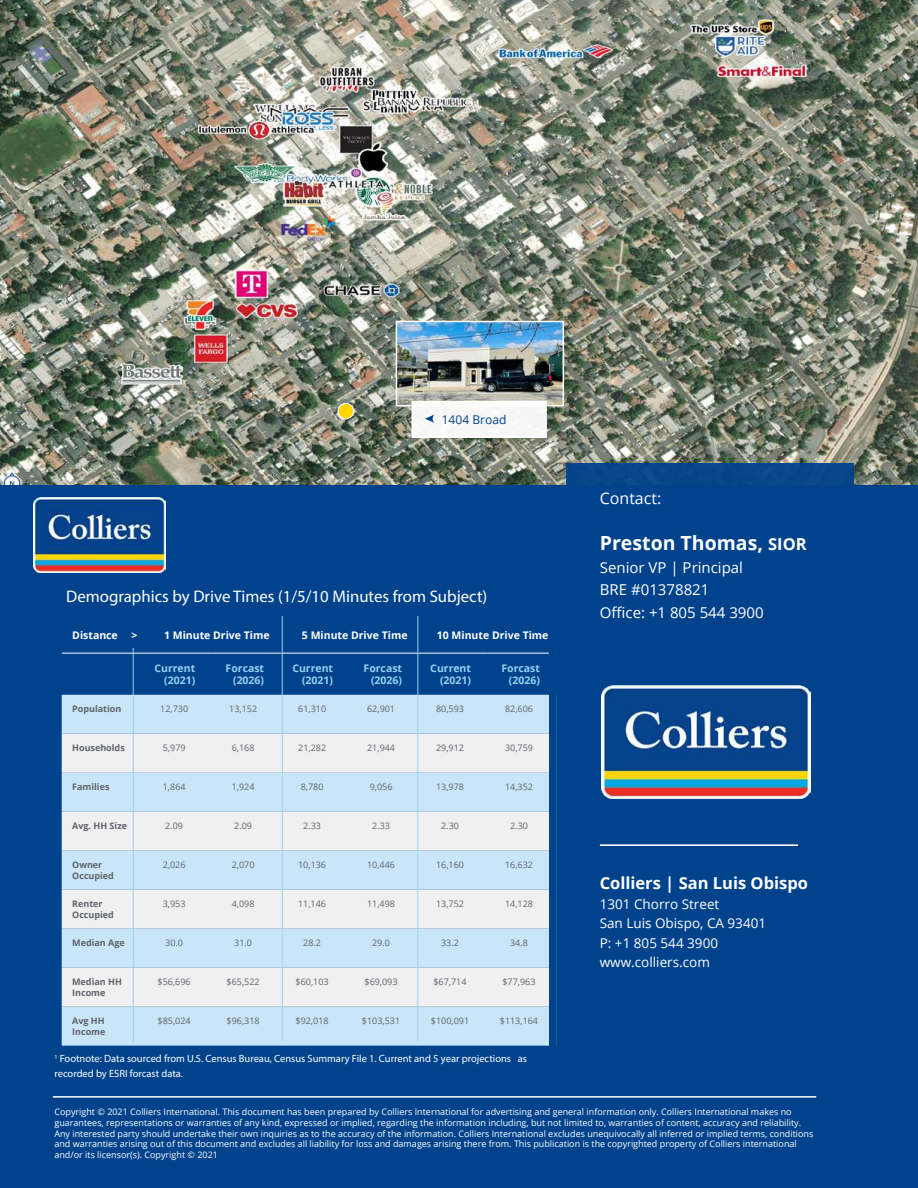
<style>
.page{position:relative;width:918px;height:1188px;background:#fff}
.page>*{position:absolute;margin:0;border:0;box-sizing:border-box;transform-origin:0 0}
.t1{font:700 19.5px "Open Sans";color:#fff}
.t2{font:16.8px "Myriad Pro";color:#fff}
.t3{font:700 16.5px "Open Sans";color:#fff}
.t4{font:15.9px "Open Sans";color:#fff}
.t5{font:15px/22.5px "Open Sans";color:#fff}
.t6{font:13.5px/19.5px "Open Sans";color:#fff}
.t7{font:12.15px "Open Sans";color:#00438c}
.t8{font:10.5px/15px "Myriad Pro";color:#fff}
.t9{font:700 10.5px/12px "Open Sans";color:#96d1f2;text-align:right}
.t10{font:700 10.5px "Open Sans";color:#fff}
.t11{font:9px/10.8px "Open Sans";color:#fff}
.t12{font:9px "Open Sans";color:#5f636a}
.t13{font:700 9px/10.5px "Open Sans";color:#5f636a}
.s1{font-size:16.5px}
</style>
<div class="page">
<div style="left:0;top:485px;width:918px;height:703px;background:#00438c"></div>
<hr style="left:53px;top:1096px;width:763px;height:2px;background:#fff">
<img style="left:0;top:0;width:918px;height:485px">
<div style="left:567px;top:463px;width:287px;height:582px;background:#00438c"></div>
<hr style="left:600px;top:844px;width:198px;height:2px;background:#fff">
<svg style="left:63px;top:621px;width:485px;height:74px"></svg>
<div style="left:63px;top:695px;width:485px;height:351px;background:#c9e6f8"></div>
<svg style="left:63px;top:734px;width:485px;height:273px;background:#deeaf3"></svg>
<hr style="left:61px;top:653px;width:81px;height:1px;background:#fff">
<hr style="left:142px;top:653px;width:69px;height:1px;background:#fff">
<hr style="left:211px;top:653px;width:69px;height:1px;background:#fff">
<hr style="left:280px;top:653px;width:69px;height:1px;background:#fff">
<hr style="left:349px;top:653px;width:69px;height:1px;background:#fff">
<hr style="left:418px;top:653px;width:69px;height:1px;background:#fff">
<hr style="left:487px;top:653px;width:69px;height:1px;background:#fff">
<hr style="left:417px;top:616px;width:1px;height:425px;background:#96d1f2">
<hr style="left:282px;top:616px;width:1px;height:425px;background:#96d1f2">
<hr style="left:133px;top:648px;width:1px;height:394px;background:#96d1f2">
<img style="left:601px;top:685px;width:210px;height:113px">
<img style="left:33px;top:498px;width:132px;height:75px">
<img style="left:399px;top:324px;width:162px;height:79px">
<div style="left:396px;top:321px;width:168px;height:85px;border:2px solid #fff"></div>
<div style="left:338px;top:403px;width:15px;height:16px;background:#ffd600;border-radius:50%"></div>
<div style="left:338px;top:403px;width:16px;height:16px;border:1px solid #fff;border-radius:50%"></div>
<div style="left:412px;top:402px;width:134px;height:35px;background:#f7f8f7"></div>
<svg style="left:425px;top:415px;width:10px;height:8px"></svg>
<h3 class="t7" style="left:442px;top:412px;width:66px">1404 Broad</h3>
<h2 class="t2" style="left:66px;top:586px;width:423px">Demographics by Drive Times (1/5/10 Minutes from Subject)</h2>
<p class="t10" style="left:72px;top:628px;width:47px">Distance</p>
<p class="t10" style="left:132px;top:628px;width:7px">&gt;</p>
<p class="t10" style="left:164px;top:628px;width:107px">1 Minute Drive Time</p>
<p class="t10" style="left:302px;top:628px;width:107px">5 Minute Drive Time</p>
<p class="t10" style="left:437px;top:628px;width:113px">10 Minute Drive Time</p>
<p class="t9" style="left:154px;top:662px;width:42px">Current (2021)</p>
<p class="t9" style="left:226px;top:662px;width:40px">Forcast (2026)</p>
<p class="t9" style="left:292px;top:662px;width:42px">Current (2021)</p>
<p class="t9" style="left:364px;top:662px;width:40px">Forcast (2026)</p>
<p class="t9" style="left:430px;top:662px;width:42px">Current (2021)</p>
<p class="t9" style="left:502px;top:662px;width:40px">Forcast (2026)</p>
<p class="t13" style="left:72px;top:704px;width:51px">Population</p>
<p class="t12" style="left:160px;top:703px;width:29px">12,730</p>
<p class="t12" style="left:229px;top:703px;width:29px">13,152</p>
<p class="t12" style="left:298px;top:703px;width:29px">61,310</p>
<p class="t12" style="left:367px;top:703px;width:29px">62,901</p>
<p class="t12" style="left:436px;top:703px;width:29px">80,593</p>
<p class="t12" style="left:505px;top:703px;width:29px">82,606</p>
<p class="t13" style="left:72px;top:743px;width:54px">Households</p>
<p class="t12" style="left:163px;top:742px;width:24px">5,979</p>
<p class="t12" style="left:232px;top:742px;width:24px">6,168</p>
<p class="t12" style="left:298px;top:742px;width:29px">21,282</p>
<p class="t12" style="left:367px;top:742px;width:29px">21,944</p>
<p class="t12" style="left:436px;top:742px;width:29px">29,912</p>
<p class="t12" style="left:505px;top:742px;width:29px">30,759</p>
<p class="t13" style="left:72px;top:782px;width:39px">Families</p>
<p class="t12" style="left:163px;top:781px;width:24px">1,864</p>
<p class="t12" style="left:232px;top:781px;width:24px">1,924</p>
<p class="t12" style="left:301px;top:781px;width:24px">8,780</p>
<p class="t12" style="left:370px;top:781px;width:24px">9,056</p>
<p class="t12" style="left:436px;top:781px;width:29px">13,978</p>
<p class="t12" style="left:505px;top:781px;width:29px">14,352</p>
<p class="t13" style="left:72px;top:821px;width:56px">Avg. HH Size</p>
<p class="t12" style="left:165px;top:820px;width:19px">2.09</p>
<p class="t12" style="left:234px;top:820px;width:19px">2.09</p>
<p class="t12" style="left:303px;top:820px;width:19px">2.33</p>
<p class="t12" style="left:372px;top:820px;width:19px">2.33</p>
<p class="t12" style="left:441px;top:820px;width:19px">2.30</p>
<p class="t12" style="left:510px;top:820px;width:19px">2.30</p>
<p class="t13" style="left:72px;top:860px;width:43px">Owner<br>Occupied</p>
<p class="t12" style="left:163px;top:859px;width:24px">2,026</p>
<p class="t12" style="left:232px;top:859px;width:24px">2,070</p>
<p class="t12" style="left:298px;top:859px;width:29px">10,136</p>
<p class="t12" style="left:367px;top:859px;width:29px">10,446</p>
<p class="t12" style="left:436px;top:859px;width:29px">16,160</p>
<p class="t12" style="left:505px;top:859px;width:29px">16,632</p>
<p class="t13" style="left:72px;top:899px;width:43px">Renter<br>Occupied</p>
<p class="t12" style="left:163px;top:898px;width:24px">3,953</p>
<p class="t12" style="left:232px;top:898px;width:24px">4,098</p>
<p class="t12" style="left:298px;top:898px;width:29px">11,146</p>
<p class="t12" style="left:367px;top:898px;width:29px">11,498</p>
<p class="t12" style="left:436px;top:898px;width:29px">13,752</p>
<p class="t12" style="left:505px;top:898px;width:29px">14,128</p>
<p class="t13" style="left:72px;top:938px;width:54px">Median Age</p>
<p class="t12" style="left:165px;top:937px;width:19px">30.0</p>
<p class="t12" style="left:234px;top:937px;width:19px">31.0</p>
<p class="t12" style="left:303px;top:937px;width:19px">28.2</p>
<p class="t12" style="left:372px;top:937px;width:19px">29.0</p>
<p class="t12" style="left:441px;top:937px;width:19px">33.2</p>
<p class="t12" style="left:510px;top:937px;width:19px">34.8</p>
<p class="t13" style="left:72px;top:977px;width:51px">Median HH<br>Income</p>
<p class="t12" style="left:158px;top:976px;width:35px">$56,696</p>
<p class="t12" style="left:227px;top:976px;width:35px">$65,522</p>
<p class="t12" style="left:296px;top:976px;width:35px">$60,103</p>
<p class="t12" style="left:365px;top:976px;width:35px">$69,093</p>
<p class="t12" style="left:433px;top:976px;width:35px">$67,714</p>
<p class="t12" style="left:502px;top:976px;width:35px">$77,963</p>
<p class="t13" style="left:72px;top:1016px;width:35px">Avg HH<br>Income</p>
<p class="t12" style="left:158px;top:1015px;width:35px">$85,024</p>
<p class="t12" style="left:227px;top:1015px;width:35px">$96,318</p>
<p class="t12" style="left:296px;top:1015px;width:35px">$92,018</p>
<p class="t12" style="left:362px;top:1015px;width:40px">$103,531</p>
<p class="t12" style="left:431px;top:1015px;width:40px">$100,091</p>
<p class="t12" style="left:500px;top:1015px;width:40px">$113,164</p>
<p class="t8" style="left:54px;top:1051px;width:474px"><sup>1</sup> Footnote: Data sourced from U.S. Census Bureau, Census Summary File 1. Current and 5 year projections as recorded by ESRI forcast data.</p>
<h3 class="t4" style="left:600px;top:487px;width:63px">Contact:</h3>
<h1 class="t1" style="left:600px;top:529px;width:208px">Preston Thomas, <span class="s1">SIOR</span></h1>
<h3 class="t5" style="left:600px;top:555px;width:165px">Senior VP | Principal<br>BRE #01378821<br>Office: +1 805 544 3900</h3>
<h3 class="t3" style="left:600px;top:872px;width:210px">Colliers | San Luis Obispo</h3>
<h3 class="t6" style="left:600px;top:894px;width:168px">1301 Chorro Street<br>San Luis Obispo, CA 93401<br>P: +1 805 544 3900 www.colliers.com</h3>
<p class="t11" style="left:54px;top:1106px;width:761px">Copyright © 2021 Colliers International. This document has been prepared by Colliers International for advertising and general information only. Colliers International makes no guarantees, representations or warranties of any kind, expressed or implied, regarding the information including, but not limited to, warranties of content, accuracy and reliability.<br>Any interested party should undertake their own inquiries as to the accuracy of the information. Colliers International excludes unequivocally all inferred or implied terms, conditions and warranties arising out of this document and excludes all liability for loss and damages arising there from. This publication is the copyrighted property of Colliers international and/or its licensor(s). Copyright © 2021</p>
</div>
